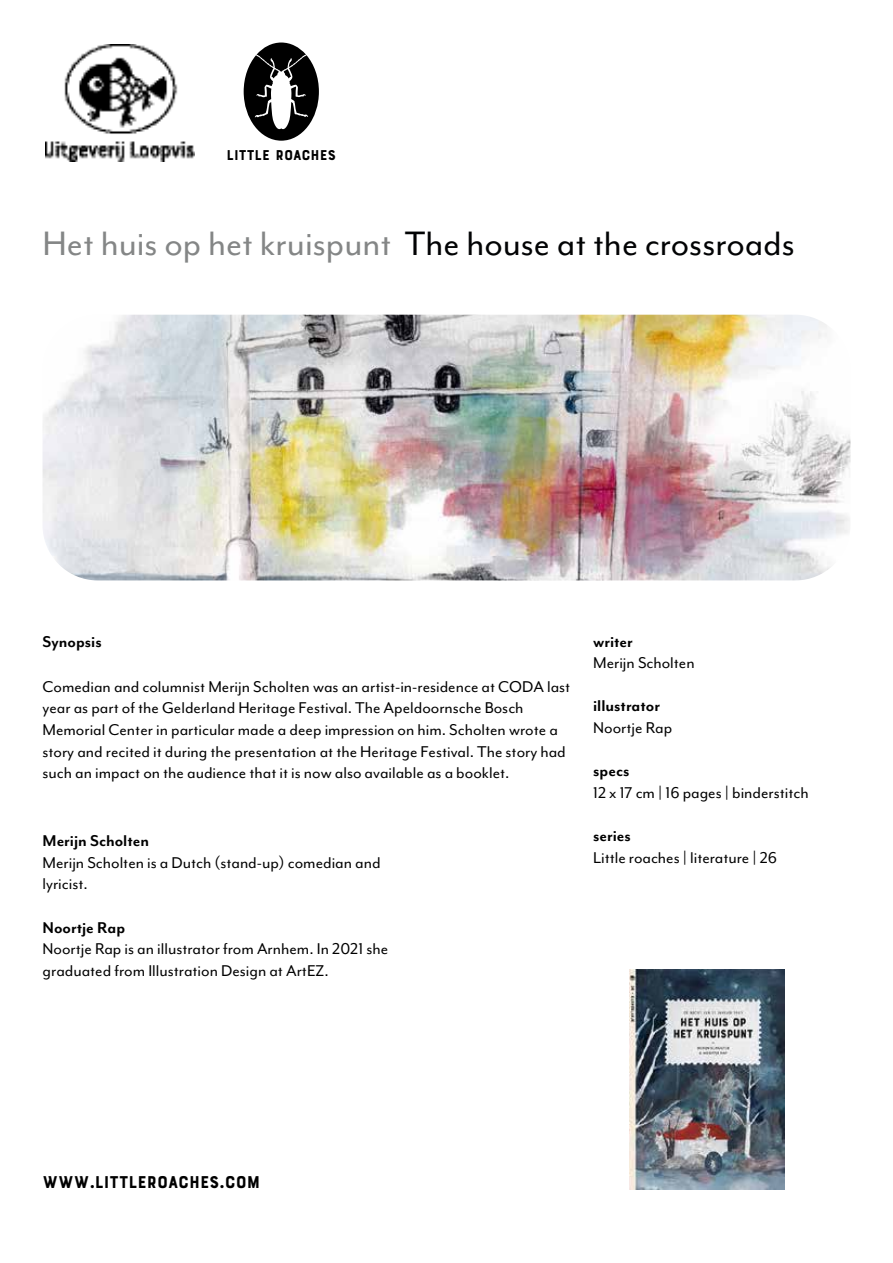
<style>
.page{position:relative;width:893px;height:1263px;background:#fff}
.page>*{position:absolute;margin:0;border:0;box-sizing:border-box;transform-origin:0 0}
.t1{font:39px "Mr Eaves Mod OT";color:#020304}
.t2{font:18px/21.6px "Mr Eaves Mod OT";color:#000}
.t3{font:700 18px "Mr Eaves Mod OT";color:#000}
.t4{font:18px "Bourton Base";color:#000}
.t5{font:15px "Bourton Base";color:#000}
.s1{color:#848686}
</style>
<div class="page">
<img style="left:45px;top:44px;width:150px;height:118px">
<svg style="left:244px;top:43px;width:75px;height:98px"></svg>
<img style="left:43px;top:315px;width:807px;height:265px">
<img style="left:629px;top:969px;width:156px;height:221px">
<p class="t5" style="left:227px;top:146px;width:111px">LITTLE ROACHES</p>
<h1 class="t1" style="left:43px;top:222px;width:754px"><span class="s1">Het huis op het kruispunt</span> The house at the crossroads</h1>
<p class="t3" style="left:43px;top:631px;width:61px">Synopsis</p>
<p class="t2" style="left:43px;top:676px;width:529px">Comedian and columnist Merijn Scholten was an artist-in-residence at CODA last year as part of the Gelderland Heritage Festival. The Apeldoornsche Bosch Memorial Center in particular made a deep impression on him. Scholten wrote a story and recited it during the presentation at the Heritage Festival. The story had such an impact on the audience that it is now also available as a booklet.</p>
<p class="t3" style="left:43px;top:831px;width:108px">Merijn Scholten</p>
<p class="t2" style="left:43px;top:852px;width:340px">Merijn Scholten is a Dutch (stand-up) comedian and lyricist.</p>
<p class="t3" style="left:43px;top:917px;width:84px">Noortje Rap</p>
<p class="t2" style="left:43px;top:938px;width:347px">Noortje Rap is an illustrator from Arnhem. In 2021 she graduated from Illustration Design at ArtEZ.</p>
<p class="t3" style="left:593px;top:631px;width:41px">writer</p>
<p class="t2" style="left:593px;top:652px;width:103px">Merijn Scholten</p>
<p class="t3" style="left:593px;top:696px;width:68px">illustrator</p>
<p class="t2" style="left:593px;top:717px;width:81px">Noortje Rap</p>
<p class="t3" style="left:593px;top:761px;width:38px">specs</p>
<p class="t2" style="left:593px;top:782px;width:217px">12 x 17 cm | 16 pages | binderstitch</p>
<p class="t3" style="left:593px;top:826px;width:39px">series</p>
<p class="t2" style="left:593px;top:847px;width:185px">Little roaches | literature | 26</p>
<p class="t4" style="left:43px;top:1171px;width:219px">WWW.LITTLEROACHES.COM</p>
</div>
